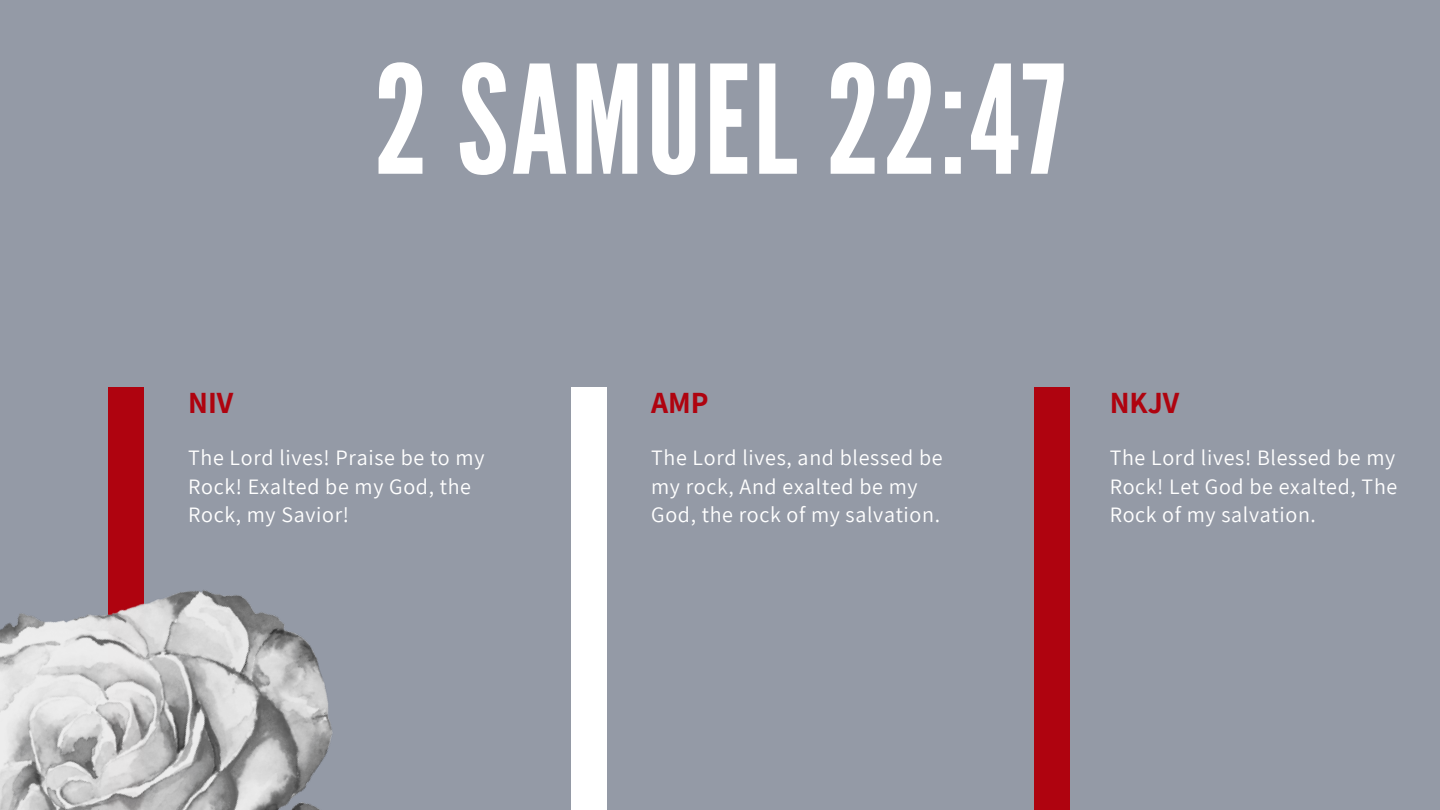
<style>
.page{position:relative;width:1440px;height:810px;background:#949aa6}
.page>*{position:absolute;margin:0;border:0;box-sizing:border-box;transform-origin:0 0}
.t1{font:150px "League Gothic";letter-spacing:.02em;color:#fff}
.t2{font:700 30px "Assistant";color:#af030f}
.t3{font:22px/28.5px "Assistant";letter-spacing:.03em;color:#fff}
</style>
<div class="page">
<div style="left:1035px;top:387px;width:35px;height:423px;background:#af030f"></div>
<img style="left:0;top:387px;width:607px;height:423px">
<p class="t1" style="left:374px;top:34px;width:693px">2 SAMUEL 22:47</p>
<p class="t2" style="left:188px;top:383px;width:47px">NIV</p>
<p class="t3" style="left:188px;top:443px;width:298px">The Lord lives! Praise be to my<br>Rock! Exalted be my God, the<br>Rock, my Savior!</p>
<p class="t2" style="left:651px;top:383px;width:59px">AMP</p>
<p class="t3" style="left:651px;top:443px;width:293px">The Lord lives, and blessed be my rock, And exalted be my<br>God, the rock of my salvation.</p>
<p class="t2" style="left:1110px;top:383px;width:71px">NKJV</p>
<p class="t3" style="left:1110px;top:443px;width:289px;text-align:justify">The Lord lives! Blessed be my Rock! Let God be exalted, The Rock of my salvation.</p>
</div>
